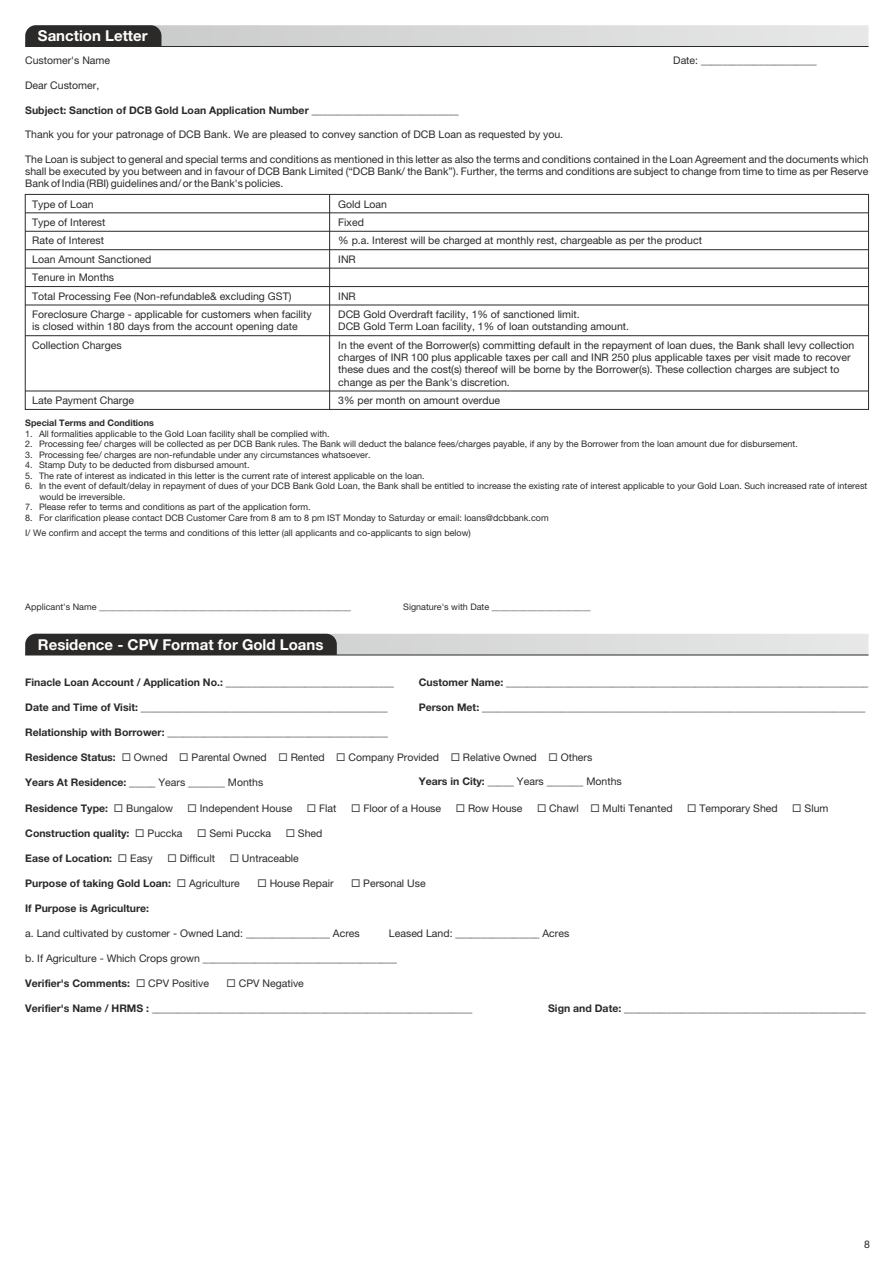
<style>
.page{position:relative;width:893px;height:1263px;background:#fff}
.page>*{position:absolute;margin:0;border:0;box-sizing:border-box;transform-origin:0 0}
.t1{font:700 15px "Helvetica Neue CE";color:#fefefe}
.t2{font:15px "Helvetica Neue LT 75 Bd";color:#fefefe}
.t3{font:10.5px/12.3px "Helvetica Neue CE";color:#2b2a29;text-align:justify}
.t4{font:700 10.5px "Helvetica Neue CE";color:#2b2a29}
.t5{font:9px/10.5px "Helvetica Neue CE";color:#2b2a29}
.t6{font:700 9px "Helvetica Neue CE";color:#2b2a29}
.s1{font-weight:400}
.s2{font-weight:700}
</style>
<div class="page">
<svg style="left:25px;top:25px;width:843px;height:21px;background:#bdbebe"></svg>
<hr style="left:25px;top:46px;width:843px;height:1px;background:#2b2a29">
<div style="left:25px;top:194px;width:844px;height:216px;border:1px solid #2b2a29"></div>
<hr style="left:25px;top:212px;width:843px;height:1px;background:#2b2a29">
<hr style="left:329px;top:194px;width:1px;height:215px;background:#2b2a29">
<hr style="left:25px;top:231px;width:843px;height:1px;background:#2b2a29">
<hr style="left:25px;top:249px;width:843px;height:1px;background:#2b2a29">
<hr style="left:25px;top:268px;width:843px;height:1px;background:#2b2a29">
<hr style="left:25px;top:286px;width:843px;height:1px;background:#2b2a29">
<hr style="left:25px;top:305px;width:843px;height:1px;background:#2b2a29">
<hr style="left:25px;top:335px;width:843px;height:1px;background:#2b2a29">
<hr style="left:25px;top:391px;width:843px;height:1px;background:#2b2a29">
<svg style="left:25px;top:634px;width:843px;height:21px;background:#989898"></svg>
<hr style="left:25px;top:655px;width:843px;height:1px;background:#2b2a29">
<h1 class="t2" style="left:38px;top:29px;width:111px">Sanction Letter</h1>
<p class="t3" style="left:25px;top:55px;width:86px">Customer's Name</p>
<p class="t3" style="left:673px;top:55px;width:145px">Date: ______________________</p>
<p class="t3" style="left:25px;top:80px;width:76px">Dear Customer,</p>
<p class="t4" style="left:25px;top:106px;width:435px">Subject: Sanction of DCB Gold Loan Application Number ____________________________</p>
<p class="t3" style="left:25px;top:154px;width:845px">The Loan is subject to general and special terms and conditions as mentioned in this letter as also the terms and conditions contained in the Loan Agreement and the documents which shall be executed by you between and in favour of DCB Bank Limited (“DCB Bank/ the Bank”). Further, the terms and conditions are subject to change from time to time as per Reserve Bank of India (RBI) guidelines and/ or the Bank's policies.</p>
<p class="t3" style="left:25px;top:129px;width:539px">Thank you for your patronage of DCB Bank. We are pleased to convey sanction of DCB Loan as requested by you.</p>
<p class="t3" style="left:32px;top:199px;width:63px">Type of Loan</p>
<p class="t3" style="left:338px;top:199px;width:50px">Gold Loan</p>
<p class="t3" style="left:32px;top:217px;width:75px">Type of Interest</p>
<p class="t3" style="left:338px;top:217px;width:27px">Fixed</p>
<p class="t3" style="left:32px;top:235px;width:73px">Rate of Interest</p>
<p class="t3" style="left:338px;top:235px;width:365px">% p.a. Interest will be charged at monthly rest, chargeable as per the product</p>
<p class="t3" style="left:32px;top:254px;width:121px">Loan Amount Sanctioned</p>
<p class="t3" style="left:338px;top:254px;width:19px">INR</p>
<p class="t3" style="left:32px;top:272px;width:83px">Tenure in Months</p>
<p class="t3" style="left:32px;top:291px;width:261px">Total Processing Fee (Non-refundable&amp; excluding GST)</p>
<p class="t3" style="left:338px;top:291px;width:19px">INR</p>
<p class="t3" style="left:32px;top:309px;width:281px">Foreclosure Charge - applicable for customers when facility</p>
<p class="t3" style="left:338px;top:309px;width:243px">DCB Gold Overdraft facility, 1% of sanctioned limit.</p>
<p class="t3" style="left:32px;top:321px;width:267px">is closed within 180 days from the account opening date</p>
<p class="t3" style="left:338px;top:321px;width:292px">DCB Gold Term Loan facility, 1% of loan outstanding amount.</p>
<p class="t3" style="left:32px;top:340px;width:91px">Collection Charges</p>
<p class="t3" style="left:338px;top:340px;width:517px;text-align:left">In the event of the Borrower(s) committing default in the repayment of loan dues, the Bank shall levy collection charges of INR 100 plus applicable taxes per call and INR 250 plus applicable taxes per visit made to recover these dues and the cost(s) thereof will be borne by the Borrower(s). These collection charges are subject to change as per the Bank's discretion.</p>
<p class="t3" style="left:32px;top:395px;width:103px">Late Payment Charge</p>
<p class="t3" style="left:338px;top:395px;width:163px">3% per month on amount overdue</p>
<p class="t6" style="left:25px;top:419px;width:130px">Special Terms and Conditions</p>
<p class="t5" style="left:25px;top:429px;width:306px">1. All formalities applicable to the Gold Loan facility shall be complied with.</p>
<p class="t5" style="left:25px;top:439px;width:774px">2. Processing fee/ charges will be collected as per DCB Bank rules. The Bank will deduct the balance fees/charges payable, if any by the Borrower from the loan amount due for disbursement.</p>
<p class="t5" style="left:39px;top:482px;width:829px;text-indent:-14px">6. In the event of default/delay in repayment of dues of your DCB Bank Gold Loan, the Bank shall be entitled to increase the existing rate of interest applicable to your Gold Loan. Such increased rate of interest would be irreversible.</p>
<p class="t5" style="left:25px;top:503px;width:287px">7. Please refer to terms and conditions as part of the application form.</p>
<p class="t5" style="left:25px;top:450px;width:347px">3. Processing fee/ charges are non-refundable under any circumstances whatsoever.</p>
<p class="t5" style="left:25px;top:460px;width:226px">4. Stamp Duty to be deducted from disbursed amount.</p>
<p class="t5" style="left:25px;top:471px;width:401px">5. The rate of interest as indicated in this letter is the current rate of interest applicable on the loan.</p>
<p class="t5" style="left:25px;top:513px;width:525px">8. For clarification please contact DCB Customer Care from 8 am to 8 pm IST Monday to Saturday or email: loans@dcbbank.com</p>
<p class="t5" style="left:25px;top:529px;width:447px">I/ We confirm and accept the terms and conditions of this letter (all applicants and co-applicants to sign below)</p>
<p class="t5" style="left:25px;top:603px;width:327px">Applicant's Name ________________________________________________________</p>
<p class="t5" style="left:403px;top:603px;width:189px">Signature's with Date ______________________</p>
<h1 class="t1" style="left:38px;top:639px;width:287px">Residence - CPV Format for Gold Loans</h1>
<p class="t4" style="left:25px;top:678px;width:370px">Finacle Loan Account / Application No.: <span class="s1">________________________________</span></p>
<p class="t3" style="left:25px;top:702px;width:364px"><span class="s2">Date and Time of Visit:</span> _______________________________________________</p>
<p class="t3" style="left:25px;top:727px;width:364px"><span class="s2">Relationship with Borrower:</span> __________________________________________</p>
<p class="t3" style="left:25px;top:752px;width:569px"><span class="s2">Residence Status:</span> ◻ Owned ◻ Parental Owned ◻ Rented ◻ Company Provided ◻ Relative Owned ◻ Others</p>
<p class="t3" style="left:25px;top:777px;width:240px"><span class="s2">Years At Residence:</span> _____ Years _______ Months</p>
<p class="t4" style="left:25px;top:804px;width:149px">Residence Type: ◻ <span class="s1">Bungalow</span></p>
<p class="t3" style="left:188px;top:803px;width:106px">◻ Independent House</p>
<p class="t3" style="left:307px;top:803px;width:31px">◻ Flat</p>
<p class="t3" style="left:351px;top:803px;width:92px">◻ Floor of a House</p>
<p class="t3" style="left:456px;top:803px;width:68px">◻ Row House</p>
<p class="t3" style="left:537px;top:803px;width:137px">◻ Chawl ◻ Multi Tenanted</p>
<p class="t3" style="left:687px;top:803px;width:92px">◻ Temporary Shed</p>
<p class="t3" style="left:792px;top:803px;width:38px">◻ Slum</p>
<p class="t4" style="left:25px;top:829px;width:159px">Construction quality: ◻ <span class="s1">Puccka</span></p>
<p class="t3" style="left:197px;top:828px;width:75px">◻ Semi Puccka</p>
<p class="t3" style="left:286px;top:828px;width:38px">◻ Shed</p>
<p class="t4" style="left:25px;top:854px;width:129px">Ease of Location: ◻ <span class="s1">Easy</span></p>
<p class="t3" style="left:167px;top:853px;width:49px">◻ Difficult</p>
<p class="t3" style="left:230px;top:853px;width:71px">◻ Untraceable</p>
<p class="t4" style="left:25px;top:879px;width:216px">Purpose of taking Gold Loan: ◻ <span class="s1">Agriculture</span></p>
<p class="t3" style="left:257px;top:878px;width:78px">◻ House Repair</p>
<p class="t3" style="left:351px;top:878px;width:76px">◻ Personal Use</p>
<p class="t4" style="left:25px;top:905px;width:125px">If Purpose is Agriculture:</p>
<p class="t3" style="left:25px;top:928px;width:336px">a. Land cultivated by customer - Owned Land: ________________ Acres</p>
<p class="t3" style="left:389px;top:928px;width:182px">Leased Land: ________________ Acres</p>
<p class="t3" style="left:25px;top:953px;width:373px">b. If Agriculture - Which Crops grown _____________________________________</p>
<p class="t4" style="left:25px;top:979px;width:185px">Verifier's Comments: ◻ <span class="s1">CPV Positive</span></p>
<p class="t3" style="left:226px;top:978px;width:79px">◻ CPV Negative</p>
<p class="t3" style="left:25px;top:1003px;width:449px"><span class="s2">Verifier's Name / HRMS :</span> _____________________________________________________________</p>
<p class="t4" style="left:548px;top:1004px;width:319px">Sign and Date: ______________________________________________</p>
<p class="t3" style="left:419px;top:677px;width:451px"><span class="s2">Customer Name:</span> _____________________________________________________________________</p>
<p class="t3" style="left:419px;top:702px;width:448px"><span class="s2">Person Met:</span> _________________________________________________________________________</p>
<p class="t3" style="left:419px;top:776px;width:205px"><span class="s2">Years in City:</span> _____ Years _______ Months</p>
<p class="t3" style="left:864px;top:1239px;width:7px">8</p>
</div>
